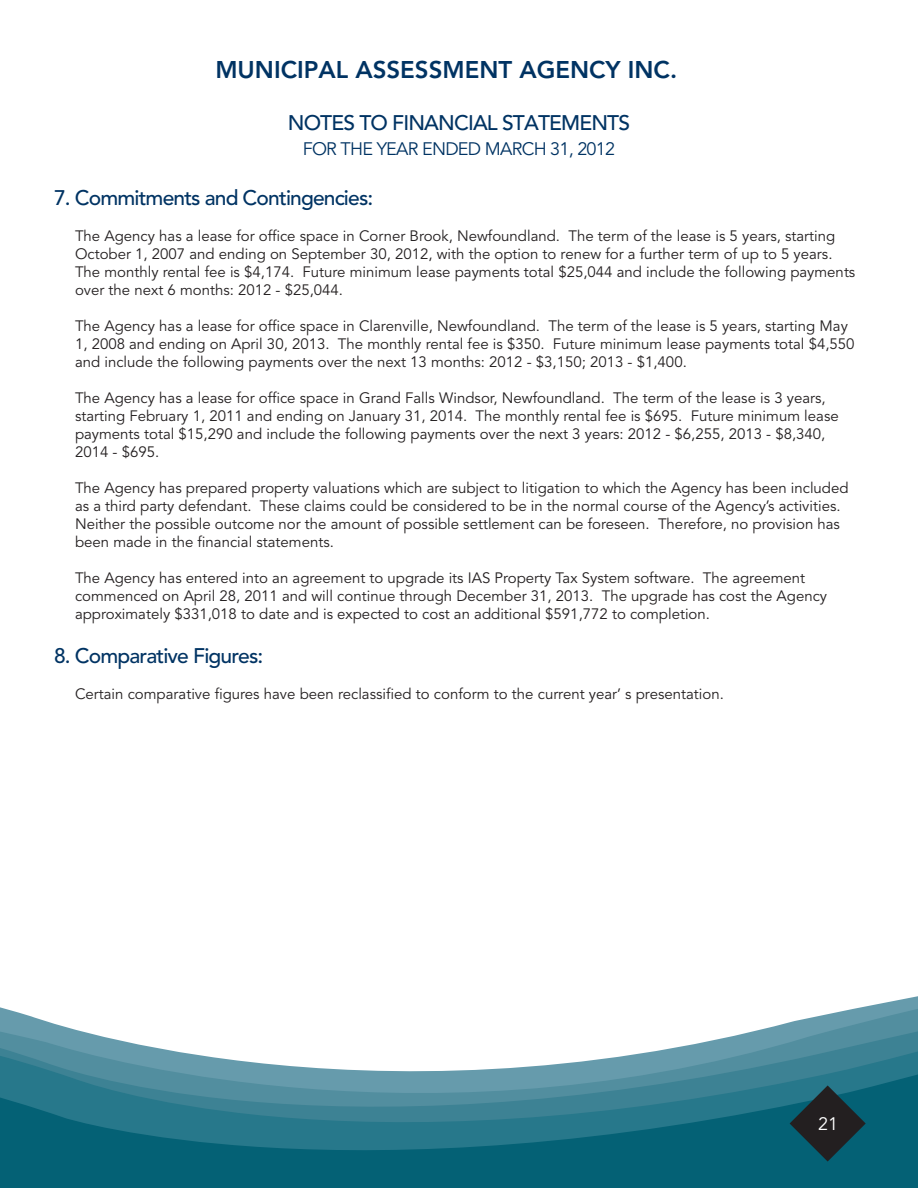
<style>
.page{position:relative;width:918px;height:1188px;background:#fff}
.page>*{position:absolute;margin:0;border:0;box-sizing:border-box;transform-origin:0 0}
.t1{font:800 24px "Avenir LT Std";color:#003363}
.t2{font:500 21px "Avenir LT Std";letter-spacing:-.04em;color:#003363}
.t3{font:18px "Avenir LT Std";letter-spacing:-.04em;color:#003363}
.t4{font:18px "Avenir LT Std";color:#fff}
.t5{font:15px/18px "Avenir LT Std";color:#231f20}
</style>
<div class="page">
<svg style="left:1px;top:996px;width:917px;height:192px"></svg>
<svg style="left:790px;top:1085px;width:76px;height:77px;background:#17434d"></svg>
<svg style="left:0;top:1007px;width:1px;height:181px"></svg>
<h1 class="t1" style="left:215px;top:56px;width:463px">MUNICIPAL ASSESSMENT AGENCY INC.</h1>
<h2 class="t2" style="left:288px;top:110px;width:342px">NOTES TO FINANCIAL STATEMENTS</h2>
<p class="t3" style="left:303px;top:139px;width:314px">FOR THE YEAR ENDED MARCH 31, 2012</p>
<h2 class="t2" style="left:54px;top:186px;width:321px">7. Commitments and Contingencies:</h2>
<p class="t5" style="left:75px;top:228px;width:782px">The Agency has a lease for office space in Corner Brook, Newfoundland. The term of the lease is 5 years, starting October 1, 2007 and ending on September 30, 2012, with the option to renew for a further term of up to 5 years.<br>The monthly rental fee is $4,174. Future minimum lease payments total $25,044 and include the following payments over the next 6 months: 2012 - $25,044.</p>
<p class="t5" style="left:75px;top:318px;width:781px">The Agency has a lease for office space in Clarenville, Newfoundland. The term of the lease is 5 years, starting May<br>1, 2008 and ending on April 30, 2013. The monthly rental fee is $350. Future minimum lease payments total $4,550 and include the following payments over the next 13 months: 2012 - $3,150; 2013 - $1,400.</p>
<p class="t5" style="left:75px;top:390px;width:765px">The Agency has a lease for office space in Grand Falls Windsor, Newfoundland. The term of the lease is 3 years, starting February 1, 2011 and ending on January 31, 2014. The monthly rental fee is $695. Future minimum lease payments total $15,290 and include the following payments over the next 3 years: 2012 - $6,255, 2013 - $8,340, 2014 - $695.</p>
<p class="t5" style="left:75px;top:480px;width:775px">The Agency has prepared property valuations which are subject to litigation to which the Agency has been included as a third party defendant. These claims could be considered to be in the normal course of the Agency’s activities.<br>Neither the possible outcome nor the amount of possible settlement can be foreseen. Therefore, no provision has been made in the financial statements.</p>
<p class="t5" style="left:75px;top:570px;width:754px">The Agency has entered into an agreement to upgrade its IAS Property Tax System software. The agreement commenced on April 28, 2011 and will continue through December 31, 2013. The upgrade has cost the Agency approximately $331,018 to date and is expected to cost an additional $591,772 to completion.</p>
<h2 class="t2" style="left:54px;top:643px;width:211px">8. Comparative Figures:</h2>
<p class="t5" style="left:75px;top:685px;width:650px">Certain comparative figures have been reclassified to conform to the current year’ s presentation.</p>
<p class="t4" style="left:818px;top:1114px;width:22px">21</p>
</div>
